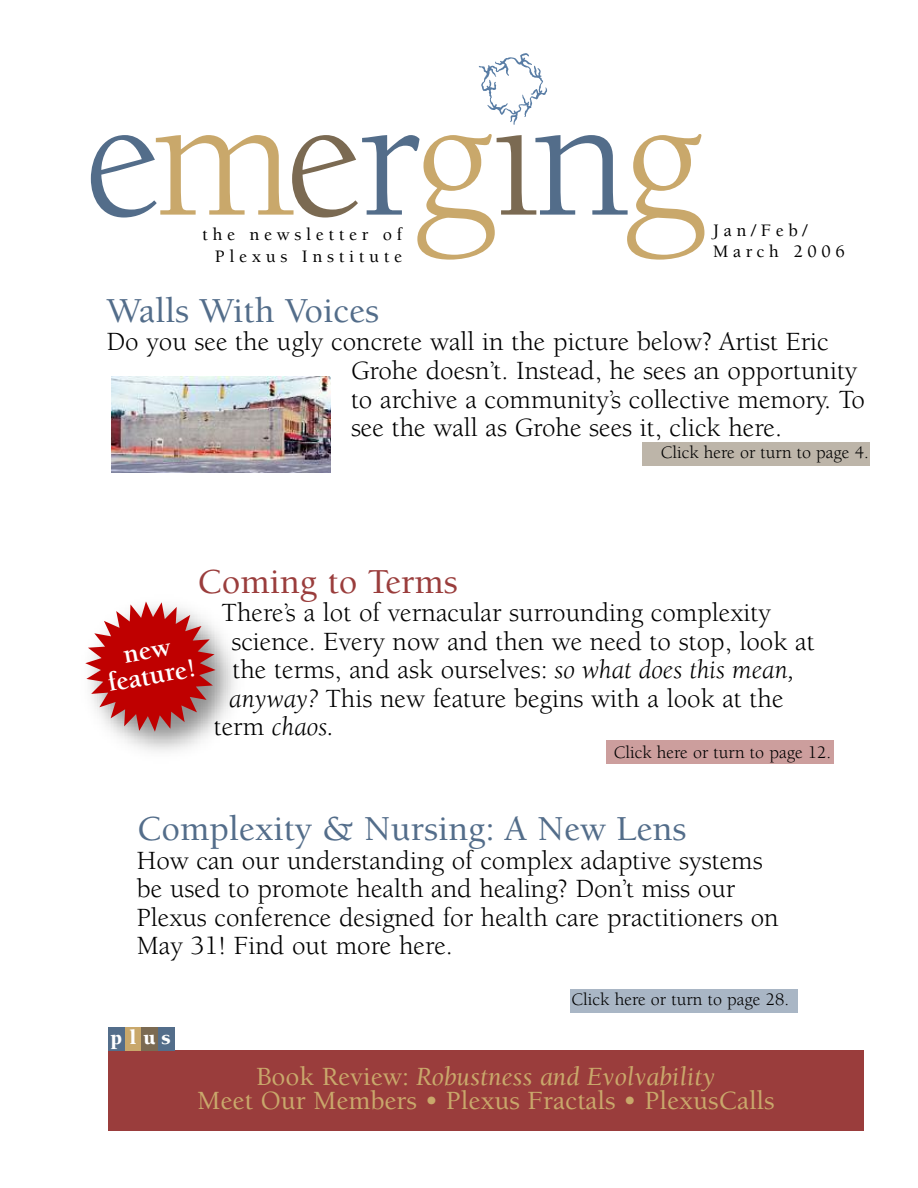
<style>
.page{position:relative;width:918px;height:1188px;background:#fff}
.page>*{position:absolute;margin:0;border:0;box-sizing:border-box;transform-origin:0 0}
.t1{font:180px "Berkeley";letter-spacing:-.045em;color:#536d8a}
.t2{font:500 36px "Berkeley";color:#536d8a}
.t3{font:500 36px "Berkeley";color:#9a3d3c}
.t4{font:27px/28.5px "Berkeley";color:#000}
.t5{font:500 27px/24px "Berkeley";color:#c9a86b;text-align:center}
.t6{font:700 27px/25.5px "Berkeley";color:#fff;text-align:center}
.t7{font:italic 27px "Berkeley";color:#000}
.t8{font:900 21px "Berkeley";color:#fff}
.t9{font:18px "Berkeley";color:#000}
.t10{font:500 18px/21.6px "Berkeley";letter-spacing:.26em;color:#000;text-align:right}
.s1{color:#c9a86b}
.s2{color:#7b6a52}
.s3{font-style:italic}
.s4{font-style:normal}
.s5{font-weight:400;font-style:italic}
</style>
<div class="page">
<svg style="left:85px;top:602px;width:131px;height:130px"></svg>
<div style="left:570px;top:989px;width:228px;height:24px;background:#a9b6c5"></div>
<div style="left:606px;top:740px;width:228px;height:24px;background:#cc9e9d"></div>
<div style="left:108px;top:1051px;width:756px;height:80px;background:#9a3d3c"></div>
<div style="left:108px;top:1027px;width:17px;height:24px;background:#536d8a"></div>
<div style="left:125px;top:1027px;width:16px;height:24px;background:#c9a86b"></div>
<div style="left:141px;top:1027px;width:17px;height:24px;background:#7b6a52"></div>
<svg style="left:479px;top:53px;width:68px;height:72px"></svg>
<div style="left:158px;top:1027px;width:17px;height:24px;background:#536d8a"></div>
<div style="left:642px;top:442px;width:228px;height:24px;background:#bdb5a9"></div>
<img style="left:112px;top:377px;width:218px;height:95px">
<h1 class="t1" style="left:85px;top:88px;width:621px">e<span class="s1">m</span><span class="s2">e</span>r<span class="s1">g</span><span class="s2">i</span>n<span class="s1">g</span></h1>
<p class="t10" style="left:202px;top:225px;width:202px">the newsletter of<br>Plexus Institute</p>
<p class="t10" style="left:713px;top:221px;width:133px;text-align:left">Jan/Feb/<br>March 2006</p>
<h2 class="t2" style="left:107px;top:297px;width:274px">Walls With Voices</h2>
<p class="t4" style="left:351px;top:330px;width:516px;text-indent:-244px">Do you see the ugly concrete wall in the picture below? Artist Eric Grohe doesn’t. Instead, he sees an opportunity to archive a community’s collective memory. To see the wall as Grohe sees it, click here.</p>
<p class="t9" style="left:661px;top:446px;width:210px">Click here or turn to page 4.</p>
<h2 class="t3" style="left:197px;top:567px;width:262px">Coming to Terms</h2>
<p class="t4" style="left:222px;top:601px;width:551px">There’s a lot of vernacular surrounding complexity</p>
<p class="t4" style="left:231px;top:629px;width:585px">science. Every now and then we need to stop, look at</p>
<p class="t4" style="left:232px;top:658px;width:563px">the terms, and ask ourselves: <span class="s3">so what does this mean,</span></p>
<p class="t4" style="left:229px;top:686px;width:556px"><span class="s3">anyway?</span> This new feature begins with a look at the</p>
<p class="t7" style="left:214px;top:716px;width:122px"><span class="s4">term</span> chaos.</p>
<p class="t9" style="left:614px;top:745px;width:219px">Click here or turn to page 12.</p>
<p class="t6" style="left:102px;top:648px;width:90px;rotate:-10deg">new feature!</p>
<h2 class="t2" style="left:137px;top:815px;width:551px">Complexity &amp; Nursing: A New Lens</h2>
<p class="t4" style="left:137px;top:848px;width:643px">How can our understanding of complex adaptive systems be used to promote health and healing? Don’t miss our Plexus conference designed for health care practitioners on May 31! Find out more here.</p>
<p class="t9" style="left:572px;top:993px;width:219px">Click here or turn to page 28.</p>
<p class="t8" style="left:110px;top:1029px;width:62px">plus</p>
<p class="t5" style="left:198px;top:1067px;width:578px">Book Review: <span class="s5">Robustness and Evolvability<br></span>Meet Our Members • Plexus Fractals • PlexusCalls</p>
</div>
